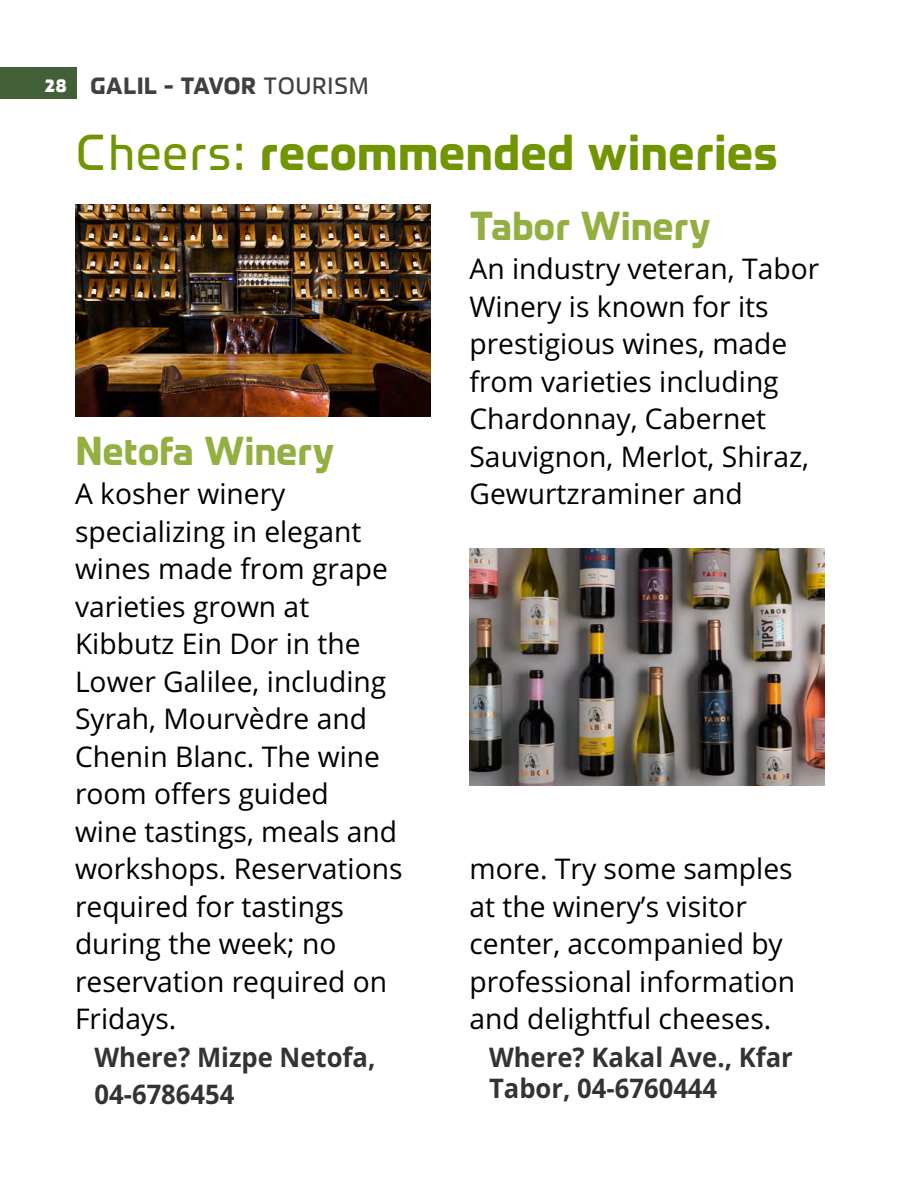
<style>
.page{position:relative;width:900px;height:1200px;background:#fff}
.page>*{position:absolute;margin:0;border:0;box-sizing:border-box;transform-origin:0 0}
.t1{font:700 45px "Fb Matritsa En";color:#719501}
.t2{font:700 36px "Fb Matritsa En";letter-spacing:-.01em;color:#94af41}
.t3{font:28.5px/37.5px "Open Sans Hebrew";color:#000}
.t4{font:700 27px/37.5px "Open Sans Hebrew";color:#333;scale:.95 1}
.t5{font:700 21px "Fb Matritsa En";color:#404040}
.s1{font-family:"Fb Extrim";font-size:24px;color:#fff}
.s2{font-weight:400}
</style>
<div class="page">
<div style="left:0;top:68px;width:77px;height:31px;background:#416037"></div>
<img style="left:75px;top:204px;width:355px;height:212px">
<img style="left:470px;top:549px;width:355px;height:237px">
<p class="t5" style="left:44px;top:70px;width:327px"><span class="s1">28</span> GALIL - TAVOR <span class="s2">TOURISM</span></p>
<h1 class="t1" style="left:75px;top:120px;width:705px"><span class="s2">Cheers:</span> recommended wineries</h1>
<p class="t2" style="left:75px;top:425px;width:261px">Netofa Winery</p>
<p class="t3" style="left:75px;top:476px;width:329px">A kosher winery specializing in elegant wines made from grape varieties grown at<br>Kibbutz Ein Dor in the<br>Lower Galilee, including<br>Syrah, Mourvèdre and<br>Chenin Blanc. The wine room offers guided<br>wine tastings, meals and workshops. Reservations required for tastings during the week; no reservation required on<br>Fridays.</p>
<p class="t4" style="left:94px;top:1039px;width:297px">Where? Mizpe Netofa,<br>04-6786454</p>
<p class="t2" style="left:470px;top:200px;width:243px">Tabor Winery</p>
<p class="t3" style="left:470px;top:251px;width:351px">An industry veteran, Tabor<br>Winery is known for its prestigious wines, made from varieties including<br>Chardonnay, Cabernet<br>Sauvignon, Merlot, Shiraz,<br>Gewurtzraminer and</p>
<p class="t3" style="left:470px;top:851px;width:327px">more. Try some samples at the winery’s visitor center, accompanied by professional information and delightful cheeses.</p>
<p class="t4" style="left:489px;top:1042px;width:321px;line-height:31.5px">Where? Kakal Ave., Kfar<br>Tabor, 04-6760444</p>
</div>
